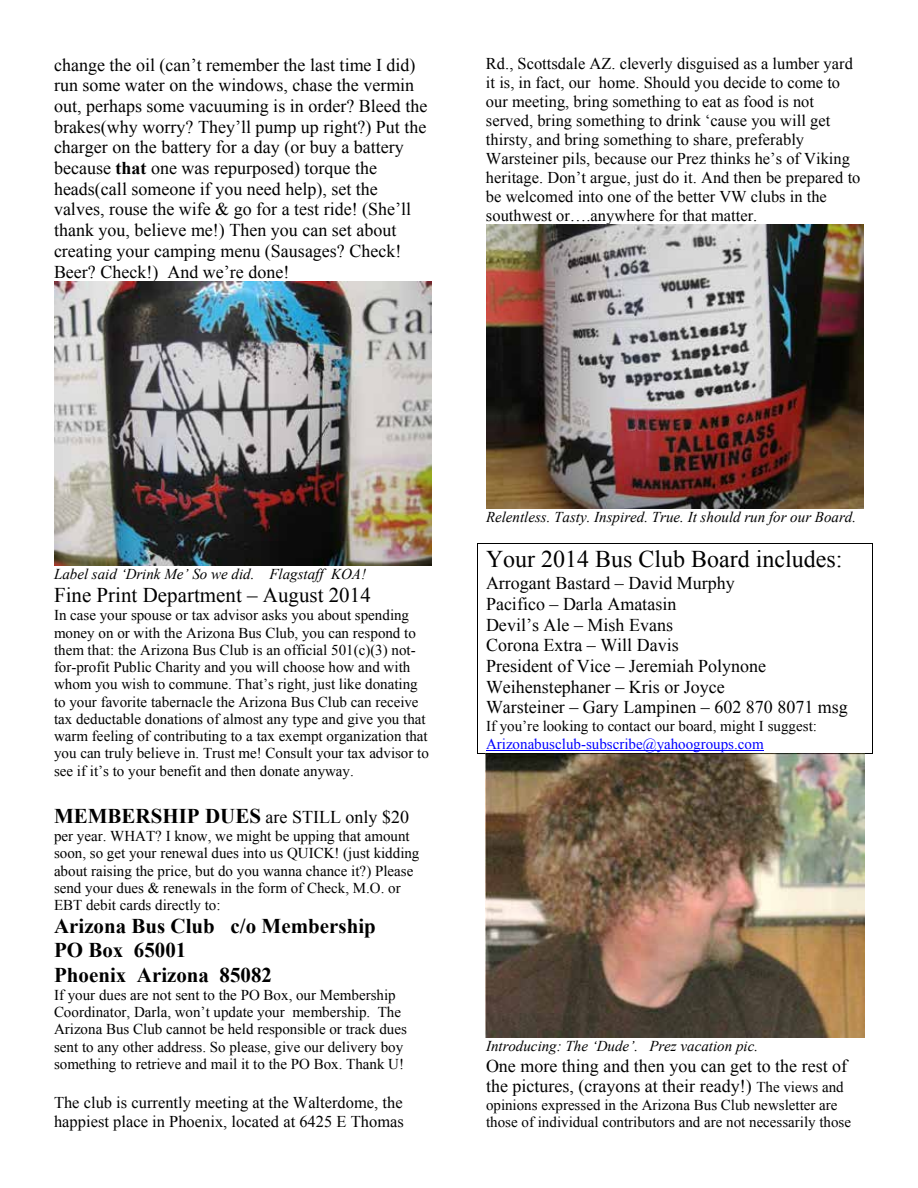
<style>
.page{position:relative;width:918px;height:1188px;background:#fff}
.page>*{position:absolute;margin:0;border:0;box-sizing:border-box;transform-origin:0 0}
.t1{font:24px "Times New Roman";color:#000}
.t2{font:700 21px/24.2px "Times New Roman";color:#000}
.t3{font:21px "Times New Roman";color:#000}
.t4{font:18px/20.7px "Times New Roman";color:#000}
.t5{font:16.5px/19px "Times New Roman";color:#000}
.t6{font:15px/17.2px "Times New Roman";color:#000}
.t7{font:italic 15px "Times New Roman";color:#000}
.t8{font:15px "Times New Roman";letter-spacing:.005em;color:#00f}
.s1{font-weight:700}
.s2{font-weight:700;font-size:21px}
.s3{font-size:15px}
</style>
<div class="page">
<hr style="left:477px;top:543px;width:396px;height:1px;background:#000">
<hr style="left:486px;top:750px;width:278px;height:1px;background:#00f">
<hr style="left:477px;top:753px;width:396px;height:1px;background:#000">
<svg style="left:477px;top:544px;width:1px;height:209px"></svg>
<svg style="left:872px;top:544px;width:1px;height:209px"></svg>
<img style="left:54px;top:282px;width:378px;height:283px">
<img style="left:486px;top:225px;width:378px;height:283px">
<img style="left:486px;top:754px;width:378px;height:284px">
<p class="t4" style="left:54px;top:54px;width:375px">change the oil (can’t remember the last time I did) run some water on the windows, chase the vermin out, perhaps some vacuuming is in order? Bleed the brakes(why worry? They’ll pump up right?) Put the charger on the battery for a day (or buy a battery because <span class="s1">that</span> one was repurposed) torque the heads(call someone if you need help), set the valves, rouse the wife &amp; go for a test ride! (She’ll thank you, believe me!) Then you can set about creating your camping menu (Sausages? Check!<br>Beer? Check!) And we’re done!</p>
<p class="t5" style="left:486px;top:54px;width:376px">Rd., Scottsdale AZ. cleverly disguised as a lumber yard it is, in fact, our home. Should you decide to come to our meeting, bring something to eat as food is not served, bring something to drink ‘cause you will get thirsty, and bring something to share, preferably Warsteiner pils, because our Prez thinks he’s of Viking heritage. Don’t argue, just do it. And then be prepared to be welcomed into one of the better VW clubs in the southwest or….anywhere for that matter.</p>
<p class="t7" style="left:54px;top:566px;width:314px">Label said ‘Drink Me’ So we did. Flagstaff KOA!</p>
<h2 class="t3" style="left:54px;top:583px;width:318px">Fine Print Department – August 2014</h2>
<p class="t6" style="left:54px;top:607px;width:376px">In case your spouse or tax advisor asks you about spending money on or with the Arizona Bus Club, you can respond to them that: the Arizona Bus Club is an official 501(c)(3) not&shy;for-profit Public Charity and you will choose how and with whom you wish to commune. That’s right, just like donating to your favorite tabernacle the Arizona Bus Club can receive tax deductable donations of almost any type and give you that warm feeling of contributing to a tax exempt organization that you can truly believe in. Trust me! Consult your tax advisor to see if it’s to your benefit and then donate anyway.</p>
<p class="t4" style="left:54px;top:806px;width:357px"><span class="s2">MEMBERSHIP DUES</span> are STILL only $20</p>
<p class="t6" style="left:54px;top:827px;width:367px">per year. WHAT? I know, we might be upping that amount soon, so get your renewal dues into us QUICK! (just kidding about raising the price, but do you wanna chance it?) Please send your dues &amp; renewals in the form of Check, M.O. or EBT debit cards directly to:</p>
<h2 class="t2" style="left:54px;top:914px;width:323px">Arizona Bus Club c/o Membership<br>PO Box 65001<br>Phoenix Arizona 85082</h2>
<p class="t6" style="left:54px;top:986px;width:354px">If your dues are not sent to the PO Box, our Membership Coordinator, Darla, won’t update your membership. The Arizona Bus Club cannot be held responsible or track dues sent to any other address. So please, give our delivery boy something to retrieve and mail it to the PO Box. Thank U!</p>
<p class="t5" style="left:54px;top:1093px;width:351px">The club is currently meeting at the Walterdome, the happiest place in Phoenix, located at 6425 E Thomas</p>
<p class="t7" style="left:486px;top:509px;width:372px">Relentless. Tasty. Inspired. True. It should run for our Board.</p>
<h1 class="t1" style="left:486px;top:546px;width:358px">Your 2014 Bus Club Board includes:</h1>
<p class="t4" style="left:486px;top:573px;width:363px">Arrogant Bastard – David Murphy<br>Pacifico – Darla Amatasin<br>Devil’s Ale – Mish Evans<br>Corona Extra – Will Davis<br>President of Vice – Jeremiah Polynone<br>Weihenstephaner – Kris or Joyce<br>Warsteiner – Gary Lampinen – 602 870 8071 msg</p>
<p class="t6" style="left:486px;top:718px;width:332px">If you’re looking to contact our board, might I suggest:</p>
<p class="t8" style="left:486px;top:735px;width:279px">Arizonabusclub-subscribe@yahoogroups.com</p>
<p class="t7" style="left:486px;top:1038px;width:274px">Introducing: The ‘Dude’. Prez vacation pic.</p>
<p class="t4" style="left:486px;top:1055px;width:363px">One more thing and then you can get to the rest of the pictures, (crayons at their ready!) <span class="s3">The views and</span></p>
<p class="t6" style="left:486px;top:1096px;width:367px">opinions expressed in the Arizona Bus Club newsletter are those of individual contributors and are not necessarily those</p>
</div>
